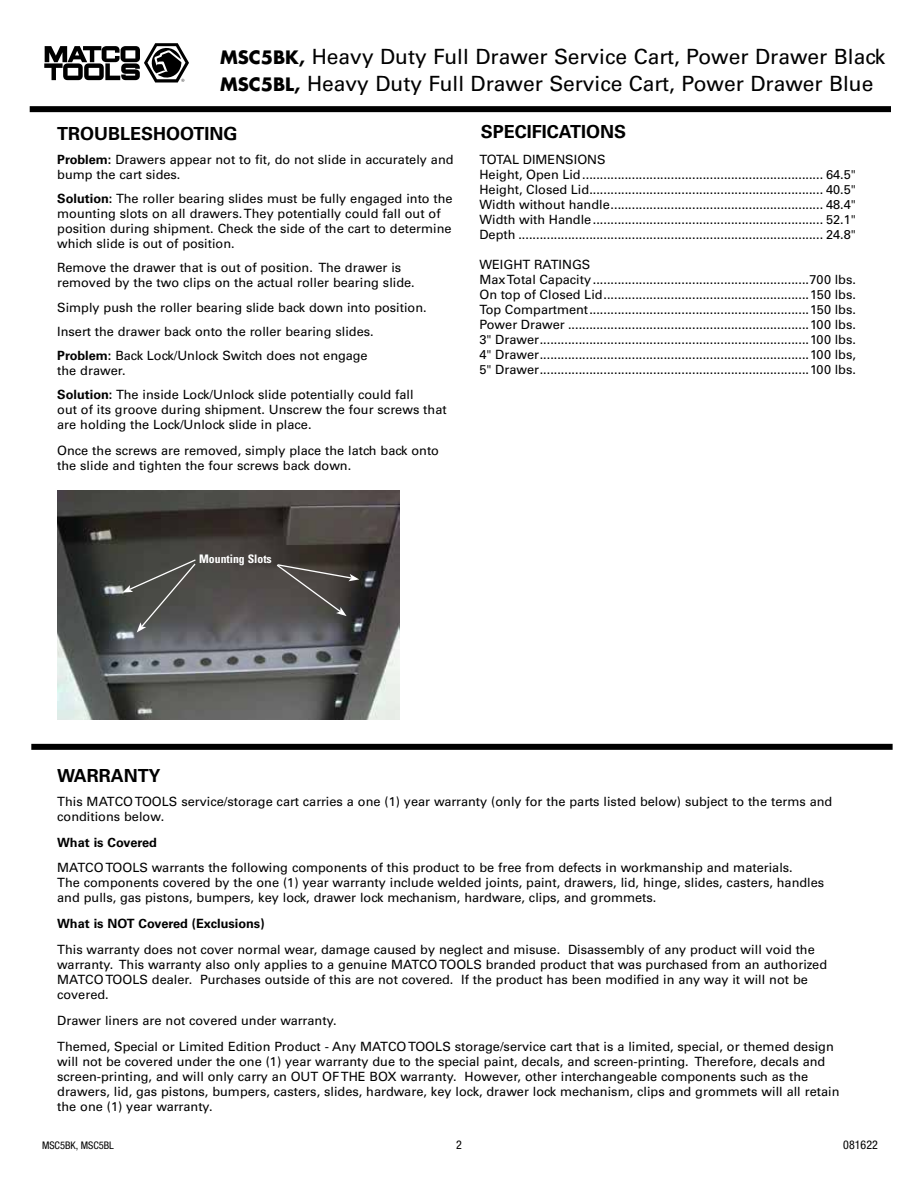
<style>
.page{position:relative;width:918px;height:1188px;background:#fff}
.page>*{position:absolute;margin:0;border:0;box-sizing:border-box;transform-origin:0 0}
.t1{font:21px/27px "Univers LT Std";color:#000}
.t2{font:700 18px "Univers LT Std";color:#000}
.t3{font:12.75px/15px "Univers LT Std";color:#000}
.t4{font:700 12.75px "Univers LT Std";color:#000}
.t5{font:condensed 12px "Helvetica Neue LT Std";color:#000}
.t6{font:700 condensed 11.7px "Univers LT Std";color:#fff}
.t7{font:condensed 10.5px "Helvetica Neue LT Std";color:#000}
.s1{font-family:"Futura Std";font-weight:700;font-size:18px}
.s2{font-weight:700}
</style>
<div class="page">
<div style="left:30px;top:106px;width:861px;height:6px;background:#000"></div>
<svg style="left:44px;top:43px;width:145px;height:40px"></svg>
<img style="left:57px;top:490px;width:342px;height:230px">
<svg style="left:122px;top:558px;width:75px;height:75px"></svg>
<svg style="left:275px;top:563px;width:84px;height:53px"></svg>
<div style="left:31px;top:744px;width:862px;height:6px;background:#000"></div>
<h1 class="t1" style="left:220px;top:43px;width:667px"><span class="s1">MSC5BK,</span> Heavy Duty Full Drawer Service Cart, Power Drawer Black<br><span class="s1">MSC5BL,</span> Heavy Duty Full Drawer Service Cart, Power Drawer Blue</h1>
<h2 class="t2" style="left:57px;top:123px;width:182px">TROUBLESHOOTING</h2>
<p class="t3" style="left:57px;top:152px;width:398px"><span class="s2">Problem:</span> Drawers appear not to fit, do not slide in accurately and bump the cart sides.</p>
<p class="t3" style="left:57px;top:191px;width:397px"><span class="s2">Solution:</span> The roller bearing slides must be fully engaged into the mounting slots on all drawers. They potentially could fall out of position during shipment. Check the side of the cart to determine which slide is out of position.</p>
<p class="t3" style="left:57px;top:260px;width:359px">Remove the drawer that is out of position. The drawer is removed by the two clips on the actual roller bearing slide.</p>
<p class="t3" style="left:57px;top:295px;width:371px;line-height:24.3px">Simply push the roller bearing slide back down into position.<br>Insert the drawer back onto the roller bearing slides.<br><span class="s2">Problem:</span> Back Lock/Unlock Switch does not engage</p>
<p class="t3" style="left:57px;top:358px;width:358px;line-height:24.3px">the drawer.<br><span class="s2">Solution:</span> The inside Lock/Unlock slide potentially could fall</p>
<p class="t3" style="left:57px;top:402px;width:391px">out of its groove during shipment. Unscrew the four screws that are holding the Lock/Unlock slide in place.</p>
<p class="t3" style="left:57px;top:443px;width:383px">Once the screws are removed, simply place the latch back onto the slide and tighten the four screws back down.</p>
<h2 class="t2" style="left:481px;top:122px;width:147px">SPECIFICATIONS</h2>
<p class="t3" style="left:479px;top:152px;width:378px">TOTAL DIMENSIONS<br>Height, Open Lid.................................................................... 64.5" Height, Closed Lid.................................................................. 40.5" Width without handle............................................................ 48.4" Width with Handle................................................................. 52.1" Depth ...................................................................................... 24.8"</p>
<p class="t3" style="left:479px;top:257px;width:378px">WEIGHT RATINGS<br>Max Total Capacity.............................................................700 lbs.<br>On top of Closed Lid..........................................................150 lbs.<br>Top Compartment..............................................................150 lbs.<br>Power Drawer ....................................................................100 lbs.<br>3" Drawer............................................................................100 lbs.<br>4" Drawer............................................................................100 lbs, 5" Drawer............................................................................100 lbs.</p>
<p class="t6" style="left:199px;top:552px;width:74px">Mounting Slots</p>
<h2 class="t2" style="left:57px;top:765px;width:105px">WARRANTY</h2>
<p class="t3" style="left:57px;top:794px;width:777px">This MATCO TOOLS service/storage cart carries a one (1) year warranty (only for the parts listed below) subject to the terms and conditions below.</p>
<p class="t4" style="left:57px;top:835px;width:101px">What is Covered</p>
<p class="t3" style="left:57px;top:861px;width:769px">MATCO TOOLS warrants the following components of this product to be free from defects in workmanship and materials.<br>The components covered by the one (1) year warranty include welded joints, paint, drawers, lid, hinge, slides, casters, handles and pulls, gas pistons, bumpers, key lock, drawer lock mechanism, hardware, clips, and grommets.</p>
<p class="t4" style="left:57px;top:916px;width:209px">What is NOT Covered (Exclusions)</p>
<p class="t3" style="left:57px;top:942px;width:771px">This warranty does not cover normal wear, damage caused by neglect and misuse. Disassembly of any product will void the warranty. This warranty also only applies to a genuine MATCO TOOLS branded product that was purchased from an authorized MATCO TOOLS dealer. Purchases outside of this are not covered. If the product has been modified in any way it will not be covered.</p>
<p class="t3" style="left:57px;top:1008px;width:778px;line-height:25.8px">Drawer liners are not covered under warranty.<br>Themed, Special or Limited Edition Product - Any MATCO TOOLS storage/service cart that is a limited, special, or themed design</p>
<p class="t3" style="left:57px;top:1054px;width:784px">will not be covered under the one (1) year warranty due to the special paint, decals, and screen-printing. Therefore, decals and screen-printing, and will only carry an OUT OF THE BOX warranty. However, other interchangeable components such as the drawers, lid, gas pistons, bumpers, casters, slides, hardware, key lock, drawer lock mechanism, clips and grommets will all retain the one (1) year warranty.</p>
<p class="t7" style="left:42px;top:1140px;width:73px">MSC5BK, MSC5BL</p>
<p class="t5" style="left:456px;top:1138px;width:7px">2</p>
<p class="t5" style="left:843px;top:1138px;width:36px">081622</p>
</div>
